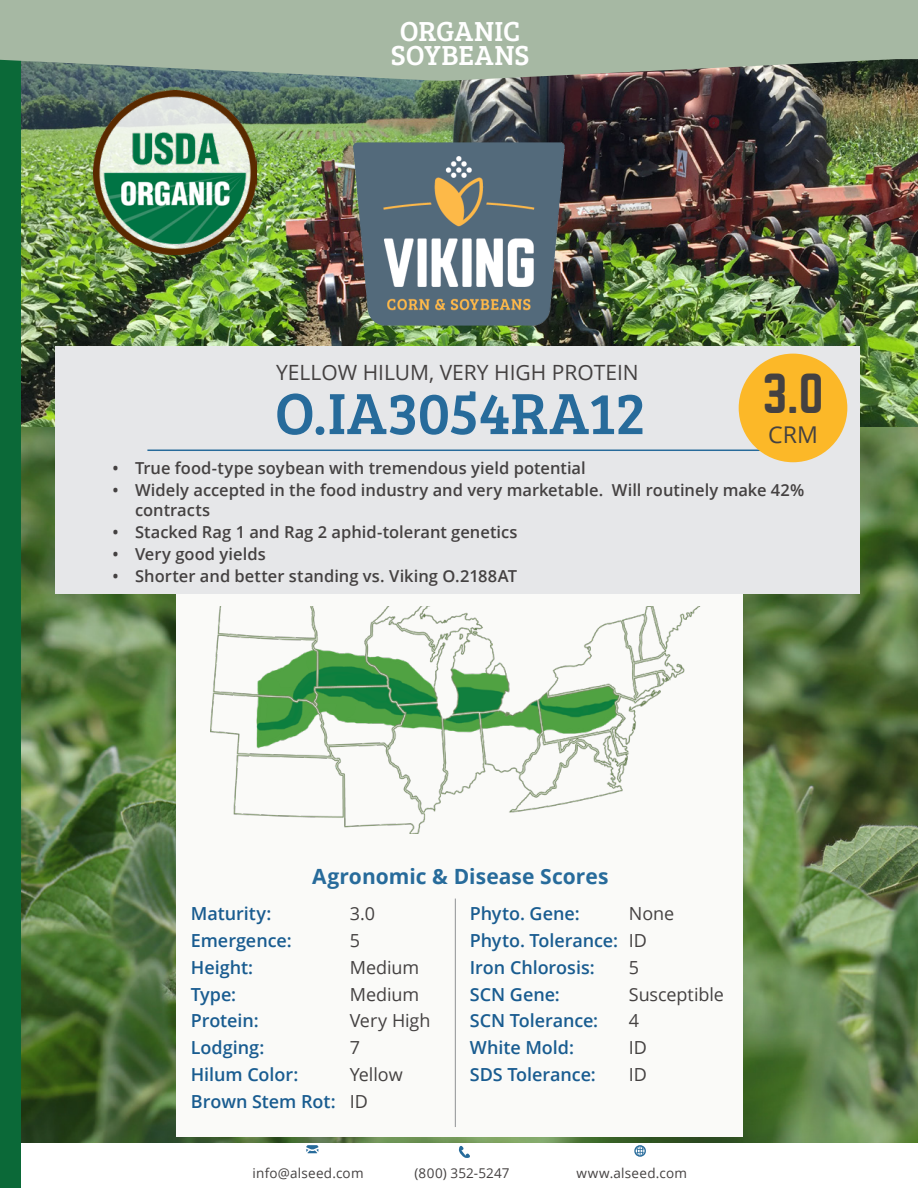
<style>
.page{position:relative;width:918px;height:1188px;background:#fff}
.page>*{position:absolute;margin:0;border:0;box-sizing:border-box;transform-origin:0 0}
.t1{font:60px "Bree Serif";letter-spacing:-.01em;color:#276b9b}
.t2{font:49.5px "Norwester";color:#444141}
.body_text{font:28.5px "Bree Serif";color:#fff}
.t3{font:23.1px "Open Sans";color:#444141}
.t4{font:21px "Open Sans";color:#444141}
.our_service{font:700 21px "Open Sans";color:#276b9b}
.our_service-2{font:600 18px "Open Sans";letter-spacing:-.005em;color:#195c90}
.our_service-3{font:18px "Open Sans";letter-spacing:-.005em;color:#444141}
.t5{font:600 16.5px/19.8px "Open Sans";color:#444141}
.body_text-2{font:13.5px "Open Sans";letter-spacing:.015em;color:#444141}
.s1{font-weight:400;color:#444141}
</style>
<div class="page">
<img style="left:21px;top:81px;width:897px;height:347px">
<img style="left:21px;top:428px;width:897px;height:715px">
<svg style="left:459px;top:1146px;width:11px;height:12px"></svg>
<svg style="left:306px;top:1145px;width:12px;height:8px"></svg>
<svg style="left:634px;top:1145px;width:12px;height:12px"></svg>
<img style="left:354px;top:143px;width:211px;height:183px">
<div style="left:176px;top:585px;width:567px;height:552px;background:#fafaf8"></div>
<img style="left:210px;top:606px;width:491px;height:227px">
<hr style="left:455px;top:899px;width:1px;height:228px;background:#8f9194">
<div style="left:0;top:0;width:21px;height:1188px;background:#0b6938"></div>
<div style="left:55px;top:346px;width:805px;height:248px;background:#e6e7e9"></div>
<hr style="left:147px;top:450px;width:626px;height:1px;background:#276b9b">
<div style="left:739px;top:354px;width:108px;height:108px;background:#fcb828;border-radius:50%"></div>
<img style="left:93px;top:91px;width:163px;height:163px">
<svg style="left:0;top:0;width:918px;height:81px;background:#9aab98"></svg>
<p class="body_text" style="left:400px;top:10px;width:122px">ORGANIC</p>
<p class="body_text" style="left:391px;top:34px;width:140px">SOYBEANS</p>
<p class="t4" style="left:276px;top:358px;width:364px">YELLOW HILUM, VERY HIGH PROTEIN</p>
<p class="t2" style="left:763px;top:370px;width:62px">3.0</p>
<p class="t3" style="left:768px;top:418px;width:51px">CRM</p>
<p class="t1" style="left:275px;top:369px;width:372px">O.IA3054RA12</p>
<p class="t5" style="left:113px;top:457px;width:475px">• True food-type soybean with tremendous yield potential</p>
<p class="t5" style="left:135px;top:480px;width:671px;text-indent:-22px">• Widely accepted in the food industry and very marketable. Will routinely make 42% contracts</p>
<p class="t5" style="left:113px;top:522px;width:406px">• Stacked Rag 1 and Rag 2 aphid-tolerant genetics</p>
<p class="t5" style="left:113px;top:544px;width:155px">• Very good yields</p>
<p class="t5" style="left:113px;top:566px;width:406px">• Shorter and better standing vs. Viking O.2188AT</p>
<p class="our_service" style="left:312px;top:861px;width:298px">Agronomic &amp; Disease Scores</p>
<p class="our_service-2" style="left:191px;top:901px;width:82px">Maturity:</p>
<p class="our_service-3" style="left:350px;top:901px;width:27px">3.0</p>
<p class="our_service-2" style="left:191px;top:928px;width:102px">Emergence:</p>
<p class="our_service-3" style="left:350px;top:928px;width:12px">5</p>
<p class="our_service-2" style="left:191px;top:955px;width:64px">Height:</p>
<p class="our_service-3" style="left:350px;top:955px;width:71px">Medium</p>
<p class="our_service-2" style="left:191px;top:982px;width:47px">Type:</p>
<p class="our_service-3" style="left:350px;top:982px;width:71px">Medium</p>
<p class="our_service-2" style="left:191px;top:1008px;width:69px">Protein:</p>
<p class="our_service-3" style="left:350px;top:1008px;width:82px">Very High</p>
<p class="our_service-2" style="left:191px;top:1035px;width:75px">Lodging:</p>
<p class="our_service-3" style="left:350px;top:1035px;width:12px">7</p>
<p class="our_service-2" style="left:191px;top:1062px;width:109px">Hilum Color:</p>
<p class="our_service-3" style="left:350px;top:1062px;width:54px">Yellow</p>
<p class="our_service-2" style="left:191px;top:1089px;width:179px">Brown Stem Rot: <span class="s1">ID</span></p>
<p class="our_service-2" style="left:470px;top:901px;width:111px">Phyto. Gene:</p>
<p class="our_service-3" style="left:629px;top:901px;width:47px">None</p>
<p class="our_service-2" style="left:470px;top:928px;width:179px">Phyto. Tolerance: <span class="s1">ID</span></p>
<p class="our_service-2" style="left:470px;top:955px;width:126px">Iron Chlorosis:</p>
<p class="our_service-3" style="left:629px;top:955px;width:12px">5</p>
<p class="our_service-2" style="left:470px;top:982px;width:92px">SCN Gene:</p>
<p class="our_service-3" style="left:629px;top:982px;width:97px">Susceptible</p>
<p class="our_service-2" style="left:470px;top:1008px;width:130px">SCN Tolerance:</p>
<p class="our_service-3" style="left:629px;top:1008px;width:12px">4</p>
<p class="our_service-2" style="left:470px;top:1035px;width:106px">White Mold:</p>
<p class="our_service-3" style="left:629px;top:1035px;width:20px">ID</p>
<p class="our_service-2" style="left:470px;top:1062px;width:127px">SDS Tolerance:</p>
<p class="our_service-3" style="left:629px;top:1062px;width:20px">ID</p>
<p class="body_text-2" style="left:253px;top:1164px;width:112px">info@alseed.com</p>
<p class="body_text-2" style="left:415px;top:1164px;width:96px">(800) 352-5247</p>
<p class="body_text-2" style="left:577px;top:1164px;width:112px">www.alseed.com</p>
</div>
